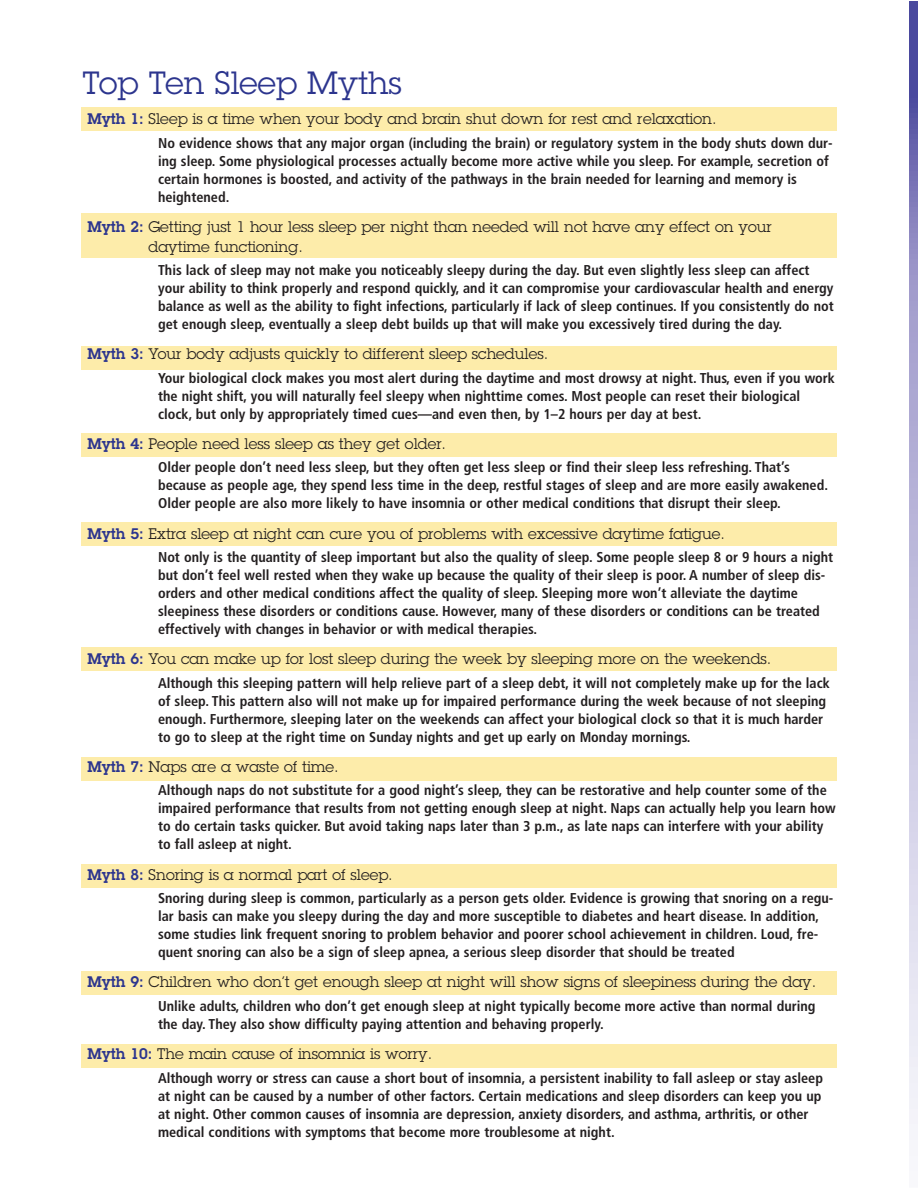
<style>
.page{position:relative;width:918px;height:1188px;background:#fff}
.page>*{position:absolute;margin:0;border:0;box-sizing:border-box;transform-origin:0 0}
.t1{font:31.5px "Lubalin Graph";color:#2c358e}
.t2{font:15px/19.5px "Lubalin Graph";color:#231f20}
.t3{font:700 condensed 14.25px/18px "Frutiger";color:#231f20}
.s1{font-weight:600;color:#2c358e}
</style>
<div class="page">
<svg style="left:909px;top:1px;width:9px;height:1123px;background:#b2afd5"></svg>
<div style="left:81px;top:346px;width:756px;height:24px;background:#fdecaa"></div>
<div style="left:81px;top:433px;width:756px;height:24px;background:#fdecaa"></div>
<div style="left:81px;top:522px;width:756px;height:24px;background:#fdecaa"></div>
<div style="left:81px;top:647px;width:756px;height:24px;background:#fdecaa"></div>
<div style="left:81px;top:757px;width:756px;height:24px;background:#fdecaa"></div>
<div style="left:81px;top:864px;width:756px;height:24px;background:#fdecaa"></div>
<div style="left:81px;top:971px;width:756px;height:24px;background:#fdecaa"></div>
<div style="left:81px;top:1044px;width:756px;height:24px;background:#fdecaa"></div>
<div style="left:81px;top:213px;width:756px;height:45px;background:#fdecaa"></div>
<div style="left:81px;top:107px;width:756px;height:24px;background:#fdecaa"></div>
<h1 class="t1" style="left:82px;top:63px;width:321px">Top Ten Sleep Myths</h1>
<p class="t2" style="left:87px;top:109px;width:631px"><span class="s1">Myth 1:</span> Sleep is a time when your body and brain shut down for rest and relaxation.</p>
<p class="t3" style="left:158px;top:134px;width:676px">No evidence shows that any major organ (including the brain) or regulatory system in the body shuts down dur&shy;ing sleep. Some physiological processes actually become more active while you sleep. For example, secretion of certain hormones is boosted, and activity of the pathways in the brain needed for learning and memory is heightened.</p>
<p class="t2" style="left:148px;top:217px;width:625px;text-indent:-61px"><span class="s1">Myth 2:</span> Getting just 1 hour less sleep per night than needed will not have any effect on your daytime functioning.</p>
<p class="t3" style="left:158px;top:261px;width:677px">This lack of sleep may not make you noticeably sleepy during the day. But even slightly less sleep can affect your ability to think properly and respond quickly, and it can compromise your cardiovascular health and energy balance as well as the ability to fight infections, particularly if lack of sleep continues. If you consistently do not get enough sleep, eventually a sleep debt builds up that will make you excessively tired during the day.</p>
<p class="t2" style="left:87px;top:344px;width:462px"><span class="s1">Myth 3:</span> Your body adjusts quickly to different sleep schedules.</p>
<p class="t3" style="left:158px;top:369px;width:678px">Your biological clock makes you most alert during the daytime and most drowsy at night. Thus, even if you work the night shift, you will naturally feel sleepy when nighttime comes. Most people can reset their biological clock, but only by appropriately timed cues—and even then, by 1–2 hours per day at best.</p>
<p class="t2" style="left:87px;top:434px;width:360px"><span class="s1">Myth 4:</span> People need less sleep as they get older.</p>
<p class="t3" style="left:158px;top:458px;width:671px">Older people don’t need less sleep, but they often get less sleep or find their sleep less refreshing. That’s because as people age, they spend less time in the deep, restful stages of sleep and are more easily awakened.<br>Older people are also more likely to have insomnia or other medical conditions that disrupt their sleep.</p>
<p class="t2" style="left:87px;top:523px;width:639px"><span class="s1">Myth 5:</span> Extra sleep at night can cure you of problems with excessive daytime fatigue.</p>
<p class="t3" style="left:158px;top:548px;width:677px">Not only is the quantity of sleep important but also the quality of sleep. Some people sleep 8 or 9 hours a night but don’t feel well rested when they wake up because the quality of their sleep is poor. A number of sleep dis&shy;orders and other medical conditions affect the quality of sleep. Sleeping more won’t alleviate the daytime sleepiness these disorders or conditions cause. However, many of these disorders or conditions can be treated effectively with changes in behavior or with medical therapies.</p>
<p class="t2" style="left:87px;top:649px;width:685px"><span class="s1">Myth 6:</span> You can make up for lost sleep during the week by sleeping more on the weekends.</p>
<p class="t3" style="left:158px;top:674px;width:673px">Although this sleeping pattern will help relieve part of a sleep debt, it will not completely make up for the lack of sleep. This pattern also will not make up for impaired performance during the week because of not sleeping enough. Furthermore, sleeping later on the weekends can affect your biological clock so that it is much harder to go to sleep at the right time on Sunday nights and get up early on Monday mornings.</p>
<p class="t2" style="left:87px;top:757px;width:253px"><span class="s1">Myth 7:</span> Naps are a waste of time.</p>
<p class="t3" style="left:158px;top:782px;width:679px">Although naps do not substitute for a good night’s sleep, they can be restorative and help counter some of the impaired performance that results from not getting enough sleep at night. Naps can actually help you learn how to do certain tasks quicker. But avoid taking naps later than 3 p.m., as late naps can interfere with your ability to fall asleep at night.</p>
<p class="t2" style="left:87px;top:865px;width:307px"><span class="s1">Myth 8:</span> Snoring is a normal part of sleep.</p>
<p class="t3" style="left:158px;top:889px;width:677px">Snoring during sleep is common, particularly as a person gets older. Evidence is growing that snoring on a regu&shy;lar basis can make you sleepy during the day and more susceptible to diabetes and heart disease. In addition, some studies link frequent snoring to problem behavior and poorer school achievement in children. Loud, fre&shy;quent snoring can also be a sign of sleep apnea, a serious sleep disorder that should be treated</p>
<p class="t2" style="left:87px;top:972px;width:730px"><span class="s1">Myth 9:</span> Children who don’t get enough sleep at night will show signs of sleepiness during the day.</p>
<p class="t3" style="left:158px;top:997px;width:659px">Unlike adults, children who don’t get enough sleep at night typically become more active than normal during the day. They also show difficulty paying attention and behaving properly.</p>
<p class="t2" style="left:87px;top:1044px;width:346px"><span class="s1">Myth 10:</span> The main cause of insomnia is worry.</p>
<p class="t3" style="left:158px;top:1069px;width:667px">Although worry or stress can cause a short bout of insomnia, a persistent inability to fall asleep or stay asleep at night can be caused by a number of other factors. Certain medications and sleep disorders can keep you up at night. Other common causes of insomnia are depression, anxiety disorders, and asthma, arthritis, or other medical conditions with symptoms that become more troublesome at night.</p>
</div>
